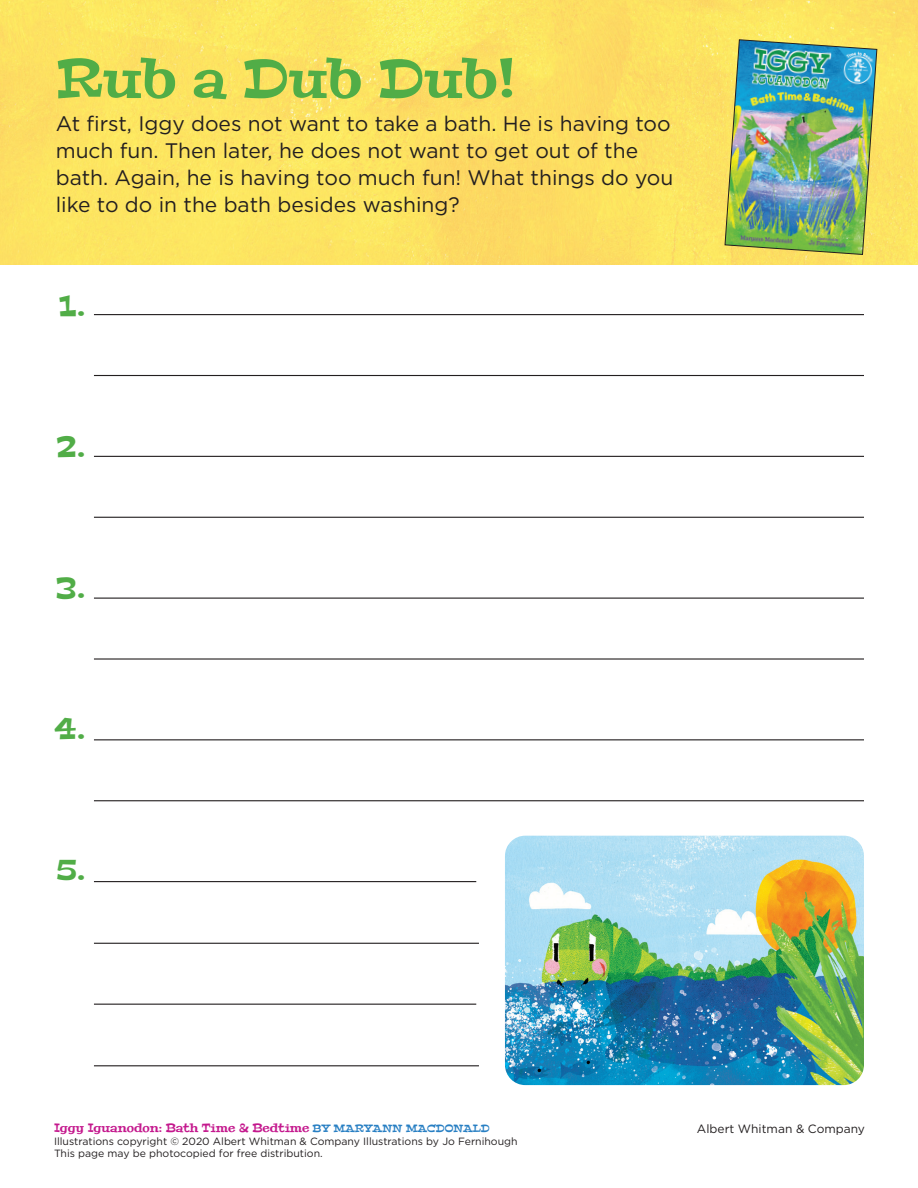
<style>
.page{position:relative;width:918px;height:1188px;background:#fff}
.page>*{position:absolute;margin:0;border:0;box-sizing:border-box;transform-origin:0 0}
.NewMainHead{font:54px "Peralta";color:#51ad47}
.t1{font:33px "Peralta";color:#51ad47}
.Instructions{font:21px/27px "Gotham";color:#231f20}
.Instructions-2{font:12px "Peralta";color:#c4188d}
.Instructions-3{font:12px "Gotham";color:#231f20}
.Instructions-4{font:10.5px "Gotham";color:#231f20}
.s1{font-size:10.5px;color:#287fc3}
</style>
<div class="page">
<img style="left:0;top:0;width:918px;height:265px">
<hr style="left:94px;top:314px;width:770px;height:1px;background:#231f20">
<hr style="left:94px;top:456px;width:770px;height:1px;background:#231f20">
<hr style="left:94px;top:598px;width:770px;height:1px;background:#231f20">
<hr style="left:94px;top:739px;width:770px;height:1px;background:#231f20">
<hr style="left:94px;top:881px;width:382px;height:1px;background:#231f20">
<hr style="left:94px;top:1004px;width:382px;height:1px;background:#231f20">
<hr style="left:94px;top:943px;width:385px;height:1px;background:#231f20">
<hr style="left:94px;top:1065px;width:385px;height:1px;background:#231f20">
<hr style="left:94px;top:375px;width:770px;height:1px;background:#231f20">
<hr style="left:94px;top:517px;width:770px;height:1px;background:#231f20">
<hr style="left:94px;top:658px;width:770px;height:2px;background:#231f20">
<hr style="left:94px;top:800px;width:770px;height:1px;background:#231f20">
<img style="left:724px;top:39px;width:154px;height:216px">
<img style="left:505px;top:836px;width:359px;height:249px">
<p class="NewMainHead" style="left:56px;top:45px;width:461px">Rub a Dub Dub!</p>
<p class="Instructions" style="left:56px;top:110px;width:619px">At first, Iggy does not want to take a bath. He is having too much fun. Then later, he does not want to get out of the bath. Again, he is having too much fun! What things do you like to do in the bath besides washing?</p>
<p class="t1" style="left:58px;top:284px;width:28px">1.</p>
<p class="t1" style="left:56px;top:425px;width:31px">2.</p>
<p class="t1" style="left:56px;top:566px;width:31px">3.</p>
<p class="t1" style="left:55px;top:707px;width:32px">4.</p>
<p class="t1" style="left:56px;top:847px;width:31px">5.</p>
<p class="Instructions-2" style="left:54px;top:1120px;width:437px">Iggy Iguanodon: Bath Time &amp; Bedtime <span class="s1">BY MARYANN MACDONALD</span></p>
<p class="Instructions-3" style="left:697px;top:1122px;width:170px">Albert Whitman &amp; Company</p>
<p class="Instructions-4" style="left:54px;top:1135px;width:465px">Illustrations copyright © 2020 Albert Whitman &amp; Company Illustrations by Jo Fernihough</p>
<p class="Instructions-4" style="left:54px;top:1147px;width:270px">This page may be photocopied for free distribution.</p>
</div>
